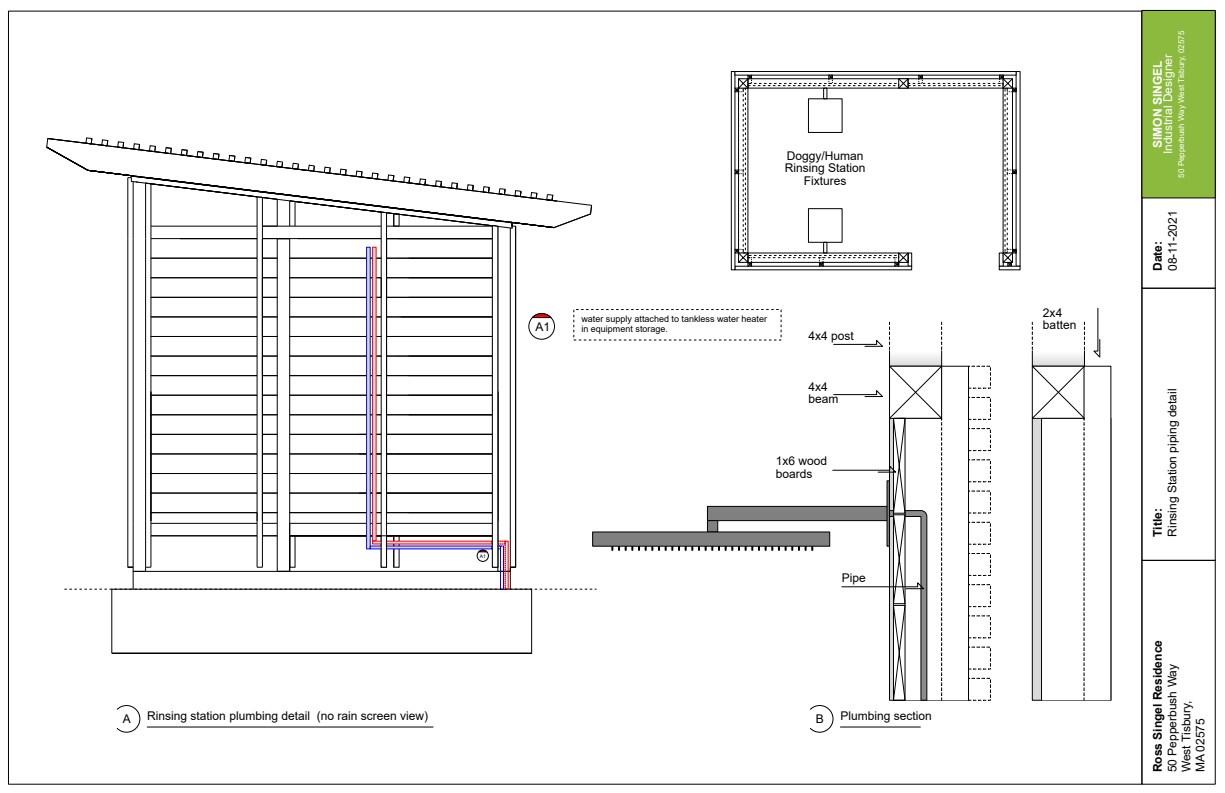
<style>
.page{position:relative;width:1225px;height:793px;background:#fff}
.page>*{position:absolute;margin:0;border:0;box-sizing:border-box;transform-origin:0 0}
.t1{font:12px/12.4px "Arial";color:#000}
.t2{font:700 12px "Arial";color:#000}
.t3{font:12px "Arial";color:#fff}
.t4{font:700 12px "Arial";color:#fff}
.t5{font:9px "Arial";color:#000}
.t6{font:8px "Arial";color:#fff}
</style>
<div class="page">
<div style="left:1141px;top:560px;width:74px;height:224px;border:1px solid #000"></div>
<div style="left:1141px;top:288px;width:74px;height:272px;border:1px solid #000"></div>
<div style="left:1141px;top:11px;width:74px;height:277px;border:1px solid #000"></div>
<svg style="left:1093px;top:308px;width:6px;height:49px"></svg>
<svg style="left:833px;top:340px;width:50px;height:6px"></svg>
<svg style="left:752px;top:253px;width:142px;height:9px"></svg>
<svg style="left:747px;top:78px;width:256px;height:10px"></svg>
<svg style="left:1002px;top:93px;width:6px;height:155px"></svg>
<svg style="left:738px;top:93px;width:10px;height:155px"></svg>
<svg style="left:998px;top:253px;width:4px;height:13px"></svg>
<svg style="left:1015px;top:71px;width:5px;height:195px"></svg>
<svg style="left:908px;top:253px;width:3px;height:13px"></svg>
<svg style="left:735px;top:266px;width:176px;height:4px"></svg>
<svg style="left:998px;top:266px;width:22px;height:4px"></svg>
<svg style="left:731px;top:71px;width:4px;height:199px"></svg>
<svg style="left:734px;top:71px;width:282px;height:4px"></svg>
<div style="left:747px;top:83px;width:151px;height:3px;border:1px dashed #000"></div>
<div style="left:907px;top:83px;width:96px;height:3px;border:1px dashed #000"></div>
<div style="left:747px;top:255px;width:151px;height:3px;border:1px dashed #000"></div>
<div style="left:808px;top:98px;width:34px;height:35px;border:1px solid #000"></div>
<svg style="left:645px;top:546px;width:14px;height:4px"></svg>
<svg style="left:625px;top:546px;width:14px;height:4px"></svg>
<svg style="left:611px;top:546px;width:8px;height:4px"></svg>
<div style="left:592px;top:531px;width:237px;height:15px;background:#808080"></div>
<div style="left:808px;top:208px;width:34px;height:34px;border:1px solid #000"></div>
<svg style="left:889px;top:350px;width:52px;height:16px"></svg>
<svg style="left:1032px;top:350px;width:52px;height:16px"></svg>
<div style="left:968px;top:366px;width:22px;height:22px;background:#fff;border:1px dashed #000"></div>
<div style="left:968px;top:428px;width:22px;height:22px;background:#fff;border:1px dashed #000"></div>
<div style="left:968px;top:553px;width:22px;height:22px;background:#fff;border:1px dashed #000"></div>
<div style="left:968px;top:397px;width:22px;height:22px;background:#fff;border:1px dashed #000"></div>
<div style="left:968px;top:459px;width:22px;height:23px;background:#fff;border:1px dashed #000"></div>
<div style="left:968px;top:522px;width:22px;height:22px;background:#fff;border:1px dashed #000"></div>
<div style="left:968px;top:584px;width:22px;height:22px;background:#fff;border:1px dashed #000"></div>
<div style="left:968px;top:677px;width:22px;height:23px;background:#fff;border:1px dashed #000"></div>
<svg style="left:1031px;top:365px;width:80px;height:335px"></svg>
<svg style="left:889px;top:322px;width:1px;height:28px"></svg>
<svg style="left:1031px;top:322px;width:1px;height:28px"></svg>
<svg style="left:941px;top:322px;width:1px;height:28px"></svg>
<svg style="left:1084px;top:322px;width:1px;height:28px"></svg>
<svg style="left:116px;top:705px;width:24px;height:27px"></svg>
<hr style="left:147px;top:726px;width:286px;height:1px;background:#000">
<svg style="left:665px;top:365px;width:303px;height:367px"></svg>
<div style="left:1141px;top:10px;width:74px;height:188px;background:#8bba3f;border:1px solid #000"></div>
<svg style="left:1002px;top:248px;width:14px;height:19px"></svg>
<svg style="left:1006px;top:169px;width:10px;height:6px"></svg>
<svg style="left:917px;top:74px;width:5px;height:10px"></svg>
<svg style="left:823px;top:74px;width:9px;height:25px"></svg>
<svg style="left:734px;top:169px;width:9px;height:6px"></svg>
<svg style="left:818px;top:242px;width:8px;height:25px"></svg>
<svg style="left:894px;top:252px;width:14px;height:15px"></svg>
<svg style="left:734px;top:248px;width:18px;height:19px"></svg>
<svg style="left:734px;top:74px;width:18px;height:19px"></svg>
<svg style="left:897px;top:78px;width:11px;height:11px"></svg>
<svg style="left:998px;top:74px;width:18px;height:19px"></svg>
<svg style="left:46px;top:137px;width:550px;height:516px"></svg>
<p class="t1" style="left:784px;top:151px;width:82px;text-align:center">Doggy/Human<br>Rinsing Station<br>Fixtures</p>
<p class="t5" style="left:581px;top:316px;width:187px">water supply attached to tankless water heater</p>
<p class="t1" style="left:535px;top:321px;width:16px">A1</p>
<p class="t5" style="left:581px;top:325px;width:88px">in equipment storage.</p>
<p class="t1" style="left:808px;top:331px;width:47px">4x4 post</p>
<p class="t1" style="left:808px;top:381px;width:32px">4x4 beam</p>
<p class="t1" style="left:775px;top:456px;width:53px">1x6 wood boards</p>
<p class="t1" style="left:841px;top:572px;width:26px">Pipe</p>
<p class="t1" style="left:123px;top:713px;width:10px">A</p>
<p class="t1" style="left:147px;top:710px;width:282px">Rinsing station plumbing detail (no rain screen view)</p>
<p class="t1" style="left:815px;top:713px;width:10px">B</p>
<p class="t1" style="left:840px;top:710px;width:93px">Plumbing section</p>
<p class="t1" style="left:1042px;top:307px;width:35px">2x4 batten</p>
<p class="t6" style="left:1178px;top:177px;width:148px;rotate:-90deg">50 Pepperbush Way West Tisbury, 02575</p>
<p class="t4" style="left:1152px;top:148px;width:89px;rotate:-90deg">SIMON SINGEL</p>
<p class="t3" style="left:1163px;top:154px;width:102px;rotate:-90deg">Industrial Designer</p>
<p class="t1" style="left:1167px;top:271px;width:62px;rotate:-90deg">08-11-2021</p>
<p class="t2" style="left:1152px;top:271px;width:32px;rotate:-90deg">Date:</p>
<p class="t1" style="left:1166px;top:536px;width:150px;rotate:-90deg">Rinsing Station piping detail</p>
<p class="t2" style="left:1152px;top:536px;width:30px;rotate:-90deg">Title:</p>
<p class="t2" style="left:1152px;top:772px;width:134px;rotate:-90deg">Ross Singel Residence</p>
<p class="t1" style="left:1166px;top:772px;width:110px;line-height:14px;rotate:-90deg">50 Pepperbush Way<br>West Tisbury,<br>MA 02575</p>
</div>
